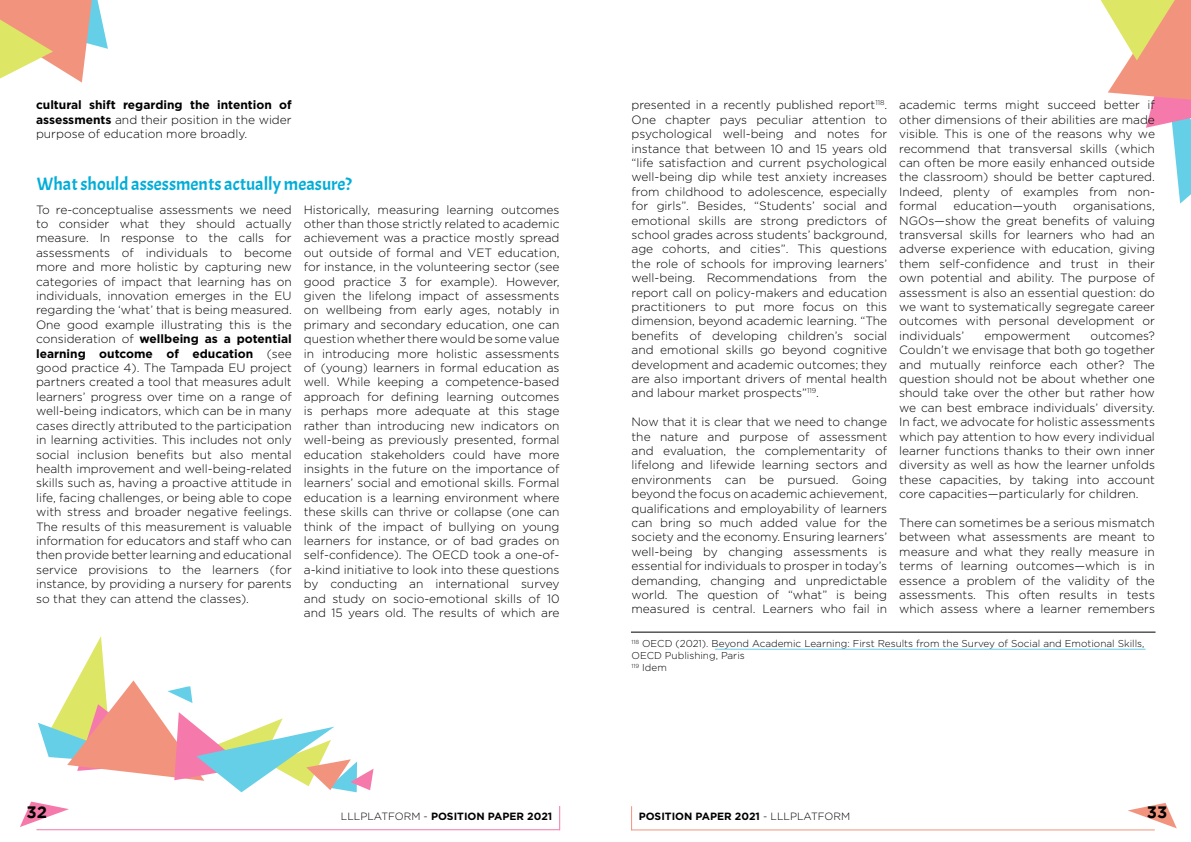
<style>
.page{position:relative;width:1191px;height:842px;background:#fff}
.page>*{position:absolute;margin:0;border:0;box-sizing:border-box;transform-origin:0 0}
.t1{font:18px "Acme";color:#00add9}
.t2{font:700 16.5px "Gotham";color:#000}
.t3{font:300 12px/14.4px "Gotham HTF";color:#000;text-align:justify}
.t4{font:700 10.5px "Gotham HTF";color:#000}
.t5{font:300 10px/12px "Gotham";color:#000}
.s1{font-weight:700}
.s2{font-weight:300}
</style>
<div class="page">
<svg style="left:1128px;top:803px;width:48px;height:25px"></svg>
<svg style="left:20px;top:801px;width:49px;height:26px"></svg>
<svg style="left:559px;top:806px;width:1px;height:24px"></svg>
<hr style="left:36px;top:829px;width:523px;height:1px;background:#f57aab">
<svg style="left:631px;top:806px;width:1px;height:23px"></svg>
<hr style="left:631px;top:829px;width:523px;height:1px;background:#f2947d">
<svg style="left:0;top:0;width:108px;height:83px"></svg>
<svg style="left:1100px;top:0;width:91px;height:204px"></svg>
<hr style="left:631px;top:632px;width:524px;height:1px;background:#000">
<hr style="left:715px;top:649px;width:430px;height:1px;background:#66cfe8">
<svg style="left:38px;top:636px;width:335px;height:156px"></svg>
<p class="t3" style="left:36px;top:98px;width:257px"><span class="s1">cultural shift regarding the intention of assessments</span> and their position in the wider purpose of education more broadly.</p>
<p class="t1" style="left:37px;top:173px;width:317px">What should assessments actually measure?</p>
<p class="t3" style="left:36px;top:202px;width:257px">To re-conceptualise assessments we need to consider what they should actually measure. In response to the calls for assessments of individuals to become more and more holistic by capturing new categories of impact that learning has on individuals, innovation emerges in the EU regarding the ‘what’ that is being measured.<br>One good example illustrating this is the consideration of <span class="s1">wellbeing as a potential learning outcome of education</span> (see good practice 4). The Tampada EU project partners created a tool that measures adult learners’ progress over time on a range of well-being indicators, which can be in many cases directly attributed to the participation in learning activities. This includes not only social inclusion benefits but also mental health improvement and well-being-related skills such as, having a proactive attitude in life, facing challenges, or being able to cope with stress and broader negative feelings.<br>The results of this measurement is valuable information for educators and staff who can then provide better learning and educational service provisions to the learners (for instance, by providing a nursery for parents so that they can attend the classes).</p>
<p class="t3" style="left:304px;top:202px;width:257px">Historically, measuring learning outcomes other than those strictly related to academic achievement was a practice mostly spread out outside of formal and VET education, for instance, in the volunteering sector (see good practice 3 for example). However, given the lifelong impact of assessments on wellbeing from early ages, notably in primary and secondary education, one can question whether there would be some value in introducing more holistic assessments of (young) learners in formal education as well. While keeping a competence-based approach for defining learning outcomes is perhaps more adequate at this stage rather than introducing new indicators on well-being as previously presented, formal education stakeholders could have more insights in the future on the importance of learners’ social and emotional skills. Formal education is a learning environment where these skills can thrive or collapse (one can think of the impact of bullying on young learners for instance, or of bad grades on self-confidence). The OECD took a one-of&shy;a-kind initiative to look into these questions by conducting an international survey and study on socio-emotional skills of 10 and 15 years old. The results of which are</p>
<p class="t3" style="left:631px;top:98px;width:257px">presented in a recently published report<sup>118</sup>.<br>One chapter pays peculiar attention to psychological well-being and notes for instance that between 10 and 15 years old “life satisfaction and current psychological well-being dip while test anxiety increases from childhood to adolescence, especially for girls”. Besides, “Students’ social and emotional skills are strong predictors of school grades across students’ background, age cohorts, and cities”. This questions the role of schools for improving learners’ well-being. Recommendations from the report call on policy-makers and education practitioners to put more focus on this dimension, beyond academic learning. “The benefits of developing children’s social and emotional skills go beyond cognitive development and academic outcomes; they are also important drivers of mental health and labour market prospects”<sup>119</sup>.</p>
<p class="t3" style="left:631px;top:415px;width:257px">Now that it is clear that we need to change the nature and purpose of assessment and evaluation, the complementarity of lifelong and lifewide learning sectors and environments can be pursued. Going beyond the focus on academic achievement, qualifications and employability of learners can bring so much added value for the society and the economy. Ensuring learners’ well-being by changing assessments is essential for individuals to prosper in today’s demanding, changing and unpredictable world. The question of “what” is being measured is central. Learners who fail in</p>
<p class="t3" style="left:899px;top:98px;width:257px">academic terms might succeed better if other dimensions of their abilities are made visible. This is one of the reasons why we recommend that transversal skills (which can often be more easily enhanced outside the classroom) should be better captured.<br>Indeed, plenty of examples from non&shy;formal</p>
<p class="t3" style="left:953px;top:199px;width:105px">education—youth</p>
<p class="t3" style="left:899px;top:199px;width:257px;text-indent:174px">organisations, NGOs—show the great benefits of valuing transversal skills for learners who had an adverse experience with education, giving them self-confidence and trust in their own potential and ability. The purpose of assessment is also an essential question: do we want to systematically segregate career outcomes with personal development or individuals’</p>
<p class="t3" style="left:899px;top:328px;width:257px;text-indent:191px">outcomes?<br>Couldn’t we envisage that both go together and mutually reinforce each other? The question should not be about whether one should take over the other but rather how we can best embrace individuals’ diversity.<br>In fact, we advocate for holistic assessments which pay attention to how every individual learner functions thanks to their own inner diversity as well as how the learner unfolds these capacities, by taking into account core capacities—particularly for children.</p>
<p class="t3" style="left:899px;top:515px;width:257px">There can sometimes be a serious mismatch between what assessments are meant to measure and what they really measure in terms of learning outcomes—which is in essence a problem of the validity of the assessments. This often results in tests which assess where a learner remembers</p>
<p class="t3" style="left:984px;top:328px;width:88px">empowerment</p>
<p class="t5" style="left:631px;top:637px;width:514px"><sup>118</sup> OECD (2021). Beyond Academic Learning: First Results from the Survey of Social and Emotional Skills,<br>OECD Publishing, Paris</p>
<p class="t5" style="left:631px;top:661px;width:37px"><sup>119</sup> Idem</p>
<h2 class="t2" style="left:27px;top:802px;width:22px">32</h2>
<p class="t4" style="left:341px;top:810px;width:213px"><span class="s2">LLLPLATFORM -</span> POSITION PAPER 2021</p>
<p class="t4" style="left:638px;top:810px;width:213px">POSITION PAPER 2021 <span class="s2">- LLLPLATFORM</span></p>
<h2 class="t2" style="left:1146px;top:802px;width:22px">33</h2>
</div>
